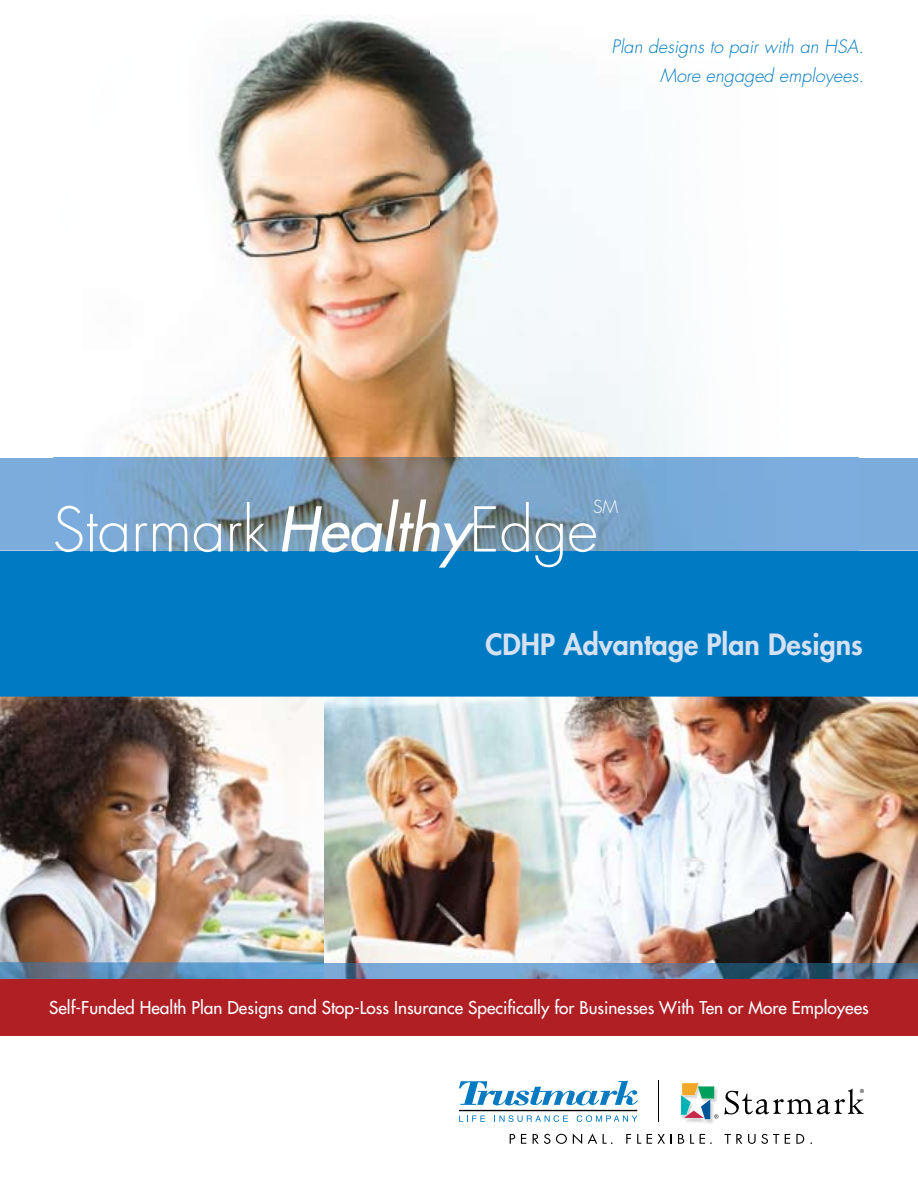
<style>
.page{position:relative;width:918px;height:1188px;background:#fff}
.page>*{position:absolute;margin:0;border:0;box-sizing:border-box;transform-origin:0 0}
.t1{font:300 60px "Futura";color:#fff}
.t2{font:800 28.5px "Futura";color:#d4e1f3}
.t3{font:italic 300 18px/28.2px "Futura";color:#007ac2;text-align:right}
.t4{font:300 17.55px "Futura";color:#fff}
.t5{font:17.25px "Futura";color:#fff}
.s1{font-weight:400;font-style:italic}
</style>
<div class="page">
<img style="left:215px;top:16px;width:643px;height:442px">
<img style="left:54px;top:145px;width:161px;height:313px">
<div style="left:0;top:551px;width:918px;height:428px;background:#007ac2"></div>
<img style="left:0;top:962px;width:46px;height:17px">
<img style="left:46px;top:962px;width:872px;height:17px">
<img style="left:0;top:697px;width:918px;height:265px">
<img style="left:324px;top:713px;width:594px;height:250px">
<div style="left:0;top:979px;width:918px;height:56px;background:#b01f24"></div>
<div style="left:0;top:458px;width:918px;height:93px;background:#7bacdc"></div>
<img style="left:53px;top:458px;width:806px;height:93px">
<img style="left:685px;top:1115px;width:34px;height:9px">
<svg style="left:724px;top:1089px;width:140px;height:26px"></svg>
<svg style="left:681px;top:1083px;width:37px;height:36px"></svg>
<svg style="left:459px;top:1116px;width:26px;height:6px"></svg>
<svg style="left:494px;top:1115px;width:74px;height:7px"></svg>
<svg style="left:577px;top:1115px;width:60px;height:7px"></svg>
<svg style="left:459px;top:1081px;width:179px;height:24px"></svg>
<hr style="left:459px;top:1110px;width:178px;height:1px;background:#000">
<hr style="left:658px;top:1081px;width:1px;height:41px;background:#000">
<svg style="left:510px;top:1134px;width:5px;height:10px"></svg>
<svg style="left:521px;top:1134px;width:5px;height:10px"></svg>
<svg style="left:533px;top:1134px;width:34px;height:10px"></svg>
<svg style="left:573px;top:1134px;width:9px;height:10px"></svg>
<svg style="left:588px;top:1134px;width:9px;height:10px"></svg>
<svg style="left:603px;top:1134px;width:10px;height:10px"></svg>
<svg style="left:626px;top:1134px;width:5px;height:10px"></svg>
<svg style="left:637px;top:1134px;width:4px;height:10px"></svg>
<svg style="left:647px;top:1134px;width:25px;height:10px"></svg>
<svg style="left:678px;top:1134px;width:6px;height:10px"></svg>
<svg style="left:690px;top:1134px;width:4px;height:10px"></svg>
<svg style="left:700px;top:1134px;width:12px;height:10px"></svg>
<svg style="left:725px;top:1134px;width:17px;height:10px"></svg>
<svg style="left:748px;top:1134px;width:31px;height:10px"></svg>
<svg style="left:785px;top:1134px;width:5px;height:10px"></svg>
<svg style="left:796px;top:1134px;width:8px;height:10px"></svg>
<p class="t3" style="left:612px;top:33px;width:254px">Plan designs to pair with an HSA.<br>More engaged employees.</p>
<p class="t4" style="left:593px;top:495px;width:27px">SM</p>
<h1 class="t1" style="left:52px;top:491px;width:547px">Starmark <span class="s1">Healthy</span>Edge</h1>
<h2 class="t2" style="left:485px;top:625px;width:379px">CDHP Advantage Plan Designs</h2>
<p class="t5" style="left:49px;top:996px;width:821px">Self-Funded Health Plan Designs and Stop-Loss Insurance Specifically for Businesses With Ten or More Employees</p>
</div>
